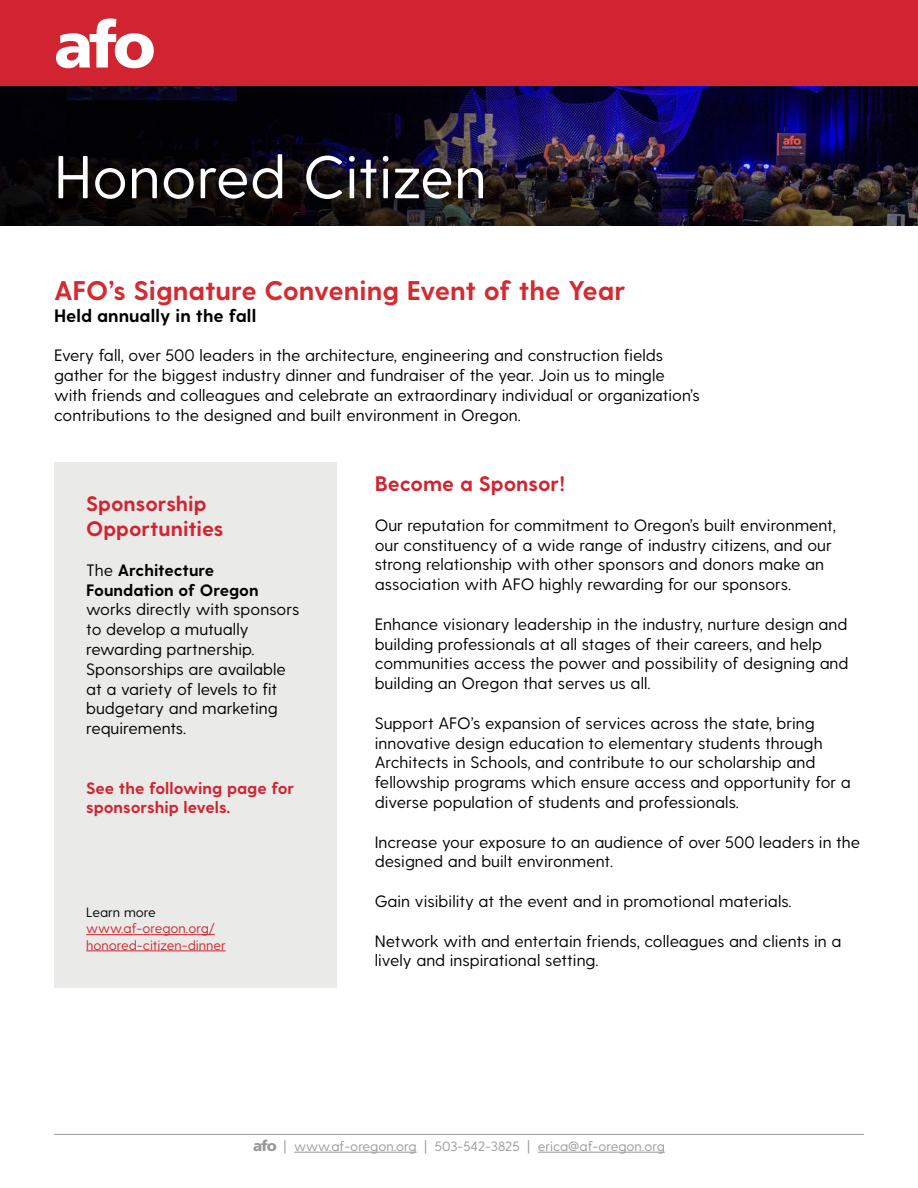
<style>
.page{position:relative;width:918px;height:1188px;background:#fff}
.page>*{position:absolute;margin:0;border:0;box-sizing:border-box;transform-origin:0 0}
.t1{font:900 64.35px "Frutiger LT Std";color:#fff}
.t2{font:60.3px "Greycliff CF";color:#fff}
.t3{font:700 27px "Greycliff CF";color:#d52a2f}
.t4{font:700 21px/25.2px "Greycliff CF";color:#d12430}
.t5{font:700 18px "Greycliff CF";color:#000}
.t6{font:16.5px/19.8px "Greycliff CF";color:#000}
.t7{font:700 16.5px/19.8px "Greycliff CF";color:#d12430}
.t8{font:700 16.5px/19.8px "Greycliff CF";color:#000}
.t9{font:13.5px "Greycliff CF";color:#999}
.t10{font:13.5px/16.2px "Greycliff CF";color:#d12430}
.t11{font:13.5px "Greycliff CF";color:#000}
.s1{font-weight:400}
.s2{font-family:"Frutiger LT Std";font-weight:900;font-size:15px}
</style>
<div class="page">
<div style="left:0;top:0;width:918px;height:87px;background:#d12430"></div>
<hr style="left:54px;top:1134px;width:810px;height:1px;background:#999">
<hr style="left:294px;top:1152px;width:123px;height:1px;background:#999">
<hr style="left:538px;top:1152px;width:127px;height:1px;background:#999">
<img style="left:0;top:87px;width:918px;height:139px">
<div style="left:54px;top:462px;width:283px;height:526px;background:#eaeae8"></div>
<hr style="left:86px;top:934px;width:129px;height:1px;background:#d12430">
<hr style="left:86px;top:951px;width:140px;height:1px;background:#d12430">
<h1 class="t1" style="left:54px;top:6px;width:103px">afo</h1>
<h2 class="t2" style="left:54px;top:142px;width:434px">Honored Citizen</h2>
<h3 class="t3" style="left:54px;top:275px;width:573px">AFO’s Signature Convening Event of the Year</h3>
<p class="t5" style="left:54px;top:305px;width:204px">Held annually in the fall</p>
<p class="t6" style="left:54px;top:346px;width:647px">Every fall, over 500 leaders in the architecture, engineering and construction fields gather for the biggest industry dinner and fundraiser of the year. Join us to mingle with friends and colleagues and celebrate an extraordinary individual or organization’s contributions to the designed and built environment in Oregon.</p>
<p class="t4" style="left:86px;top:492px;width:139px">Sponsorship<br>Opportunities</p>
<p class="t8" style="left:86px;top:561px;width:174px"><span class="s1">The</span> Architecture<br>Foundation of Oregon</p>
<p class="t6" style="left:86px;top:600px;width:215px">works directly with sponsors to develop a mutually rewarding partnership.<br>Sponsorships are available at a variety of levels to fit budgetary and marketing requirements.</p>
<p class="t7" style="left:86px;top:779px;width:210px">See the following page for sponsorship levels.</p>
<p class="t11" style="left:86px;top:904px;width:71px">Learn more</p>
<p class="t10" style="left:86px;top:921px;width:141px">www.af-oregon.org/ honored-citizen-dinner</p>
<p class="t4" style="left:375px;top:472px;width:192px">Become a Sponsor!</p>
<p class="t6" style="left:375px;top:515px;width:463px">Our reputation for commitment to Oregon’s built environment, our constituency of a wide range of industry citizens, and our strong relationship with other sponsors and donors make an association with AFO highly rewarding for our sponsors.</p>
<p class="t6" style="left:375px;top:614px;width:475px">Enhance visionary leadership in the industry, nurture design and building professionals at all stages of their careers, and help communities access the power and possibility of designing and building an Oregon that serves us all.</p>
<p class="t6" style="left:375px;top:713px;width:477px">Support AFO’s expansion of services across the state, bring innovative design education to elementary students through Architects in Schools, and contribute to our scholarship and fellowship programs which ensure access and opportunity for a diverse population of students and professionals.</p>
<p class="t6" style="left:375px;top:832px;width:487px">Increase your exposure to an audience of over 500 leaders in the designed and built environment.</p>
<p class="t6" style="left:375px;top:892px;width:418px">Gain visibility at the event and in promotional materials.</p>
<p class="t6" style="left:375px;top:931px;width:468px">Network with and entertain friends, colleagues and clients in a lively and inspirational setting.</p>
<p class="t9" style="left:253px;top:1138px;width:413px"><span class="s2">afo</span> | www.af-oregon.org | 503-542-3825 | erica@af-oregon.org</p>
</div>
